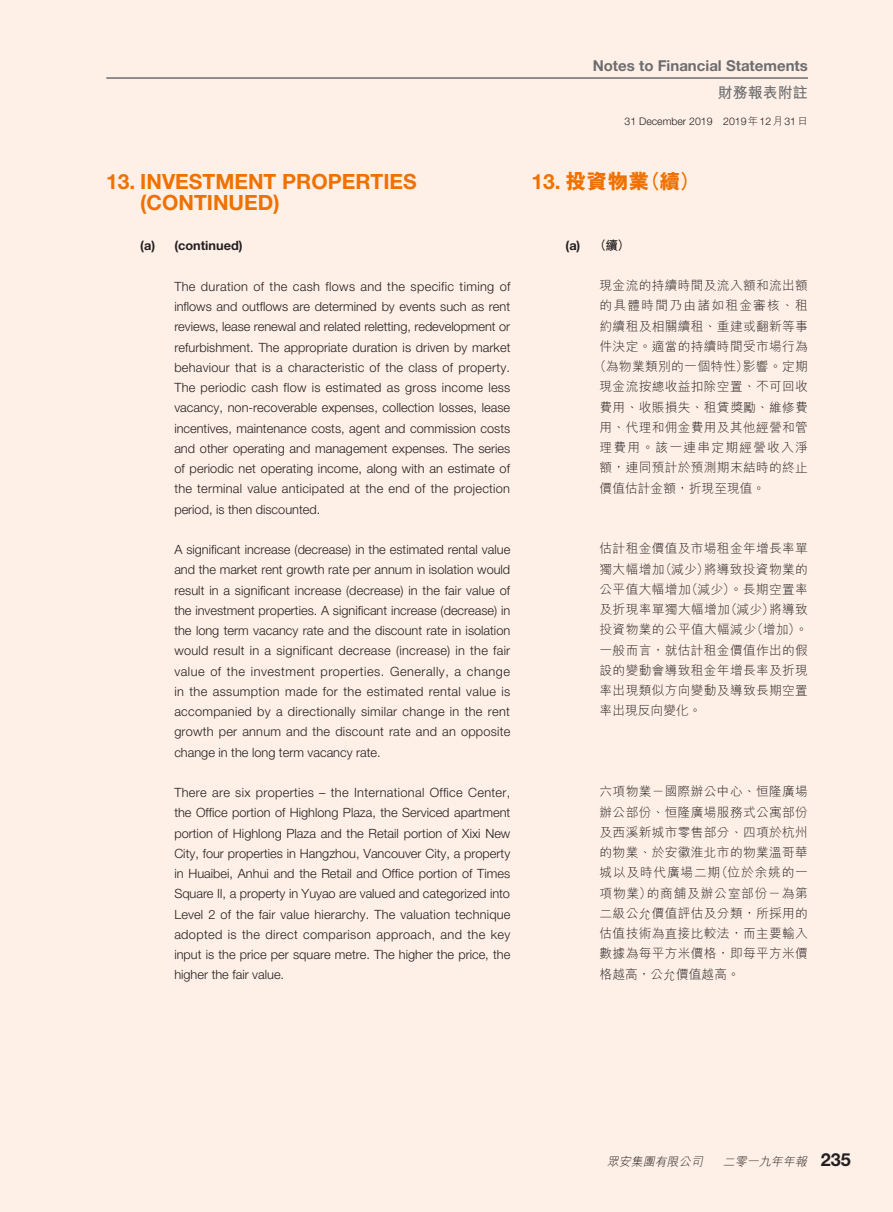
<style>
.page{position:relative;width:893px;height:1212px;background:#fff0e7}
.page>*{position:absolute;margin:0;border:0;box-sizing:border-box;transform-origin:0 0}
.t1{font:700 21px/21px "Helvetica Neue LT Std";color:#ef7100}
.t2{font:800 21px "M Hei HK";color:#ef7100}
.t3{font:700 15px "Helvetica Neue LT Std";color:#6c6d70}
.t4{font:700 15px "M Hei HK";color:#6c6d70}
.t5{font:300 12.75px/20.2px "Helvetica Neue LT Std";color:#231f20;text-align:justify}
.t6{font:300 12.75px/20.2px "M Hei HK";letter-spacing:.025em;color:#231f20;text-align:justify}
.t7{font:300 12.75px "M Hei HK";letter-spacing:.095em;color:#231f20}
.t8{font:700 12.75px "Helvetica Neue LT Std";color:#231f20}
.t9{font:300 12.75px "M Hei HK";color:#231f20}
.t10{font:italic 300 12px "M Hei HK";color:#231f20}
.t11{font:300 10.5px "Helvetica Neue LT Std";color:#231f20}
.s1{font-family:"M Hei HK"}
.s2{font-family:"Helvetica Neue LT Std";font-weight:700}
.s3{font-family:"Helvetica Neue LT Std";font-weight:700;font-style:normal;font-size:18px}
</style>
<div class="page">
<hr style="left:106px;top:77px;width:702px;height:2px;background:#6c6d70">
<h1 class="t1" style="left:140px;top:170px;width:278px;text-indent:-34px">13. INVESTMENT PROPERTIES (CONTINUED)</h1>
<p class="t8" style="left:140px;top:238px;width:104px">(a) (continued)</p>
<p class="t5" style="left:174px;top:276px;width:338px">The duration of the cash flows and the specific timing of inflows and outflows are determined by events such as rent reviews, lease renewal and related reletting, redevelopment or refurbishment. The appropriate duration is driven by market behaviour that is a characteristic of the class of property.<br>The periodic cash flow is estimated as gross income less vacancy, non-recoverable expenses, collection losses, lease incentives, maintenance costs, agent and commission costs and other operating and management expenses. The series of periodic net operating income, along with an estimate of the terminal value anticipated at the end of the projection period, is then discounted.</p>
<p class="t5" style="left:174px;top:539px;width:337px">A significant increase (decrease) in the estimated rental value and the market rent growth rate per annum in isolation would result in a significant increase (decrease) in the fair value of the investment properties. A significant increase (decrease) in the long term vacancy rate and the discount rate in isolation would result in a significant decrease (increase) in the fair value of the investment properties. Generally, a change in the assumption made for the estimated rental value is accompanied by a directionally similar change in the rent growth per annum and the discount rate and an opposite change in the long term vacancy rate.</p>
<p class="t5" style="left:174px;top:782px;width:338px">There are six properties – the International Office Center, the Office portion of Highlong Plaza, the Serviced apartment portion of Highlong Plaza and the Retail portion of Xixi New City, four properties in Hangzhou, Vancouver City, a property in Huaibei, Anhui and the Retail and Office portion of Times Square II, a property in Yuyao are valued and categorized into Level 2 of the fair value hierarchy. The valuation technique adopted is the direct comparison approach, and the key input is the price per square metre. The higher the price, the higher the fair value.</p>
<p class="t3" style="left:593px;top:56px;width:217px">Notes to Financial Statements</p>
<p class="t4" style="left:718px;top:82px;width:91px">財務報表附註</p>
<p class="t11" style="left:625px;top:115px;width:185px">31 December 2019 2019<span class="s1">年</span>12<span class="s1">月</span>31<span class="s1">日</span></p>
<h1 class="t2" style="left:531px;top:167px;width:169px"><span class="s2">13.</span> 投資物業（續）</h1>
<p class="t8" style="left:566px;top:237px;width:66px">(a) <span class="s1">（續）</span></p>
<p class="t6" style="left:600px;top:275px;width:210px">現金流的持續時間及流入額和流出額</p>
<p class="t7" style="left:600px;top:297px;width:210px">的具體時間乃由諸如租金審核、租</p>
<p class="t6" style="left:600px;top:315px;width:210px">約續租及相關續租、重建或翻新等事</p>
<p class="t6" style="left:600px;top:336px;width:210px">件決定。適當的持續時間受市場行為</p>
<p class="t6" style="left:594px;top:356px;width:215px">（為物業類別的一個特性）影響。定期</p>
<p class="t6" style="left:600px;top:376px;width:210px">現金流按總收益扣除空置、不可回收</p>
<p class="t6" style="left:600px;top:396px;width:210px">費用、收賬損失、租賃獎勵、維修費</p>
<p class="t6" style="left:600px;top:417px;width:210px">用、代理和佣金費用及其他經營和管</p>
<p class="t7" style="left:600px;top:438px;width:210px">理費用。該一連串定期經營收入淨</p>
<p class="t6" style="left:600px;top:457px;width:210px">額，連同預計於預測期末結時的終止</p>
<p class="t9" style="left:600px;top:479px;width:167px">價值估計金額，折現至現值。</p>
<p class="t6" style="left:600px;top:538px;width:210px">估計租金價值及市場租金年增長率單獨大幅增加（減少）將導致投資物業的公平值大幅增加（減少）。長期空置率及折現率單獨大幅增加（減少）將導致投資物業的公平值大幅減少（增加）。一般而言，就估計租金價值作出的假設的變動會導致租金年增長率及折現率出現類似方向變動及導致長期空置率出現反向變化。</p>
<p class="t6" style="left:600px;top:781px;width:210px">六項物業－國際辦公中心、恒隆廣場辦公部份、恒隆廣場服務式公寓部份及西溪新城市零售部分、四項於杭州的物業、於安徽淮北市的物業溫哥華城以及時代廣場二期（位於余姚的一項物業）的商舖及辦公室部份－為第二級公允價值評估及分類，所採用的估值技術為直接比較法，而主要輸入數據為每平方米價格，即每平方米價格越高，公允價值越高。</p>
<p class="t10" style="left:607px;top:1153px;width:101px">眾安集團有限公司</p>
<p class="t10" style="left:723px;top:1153px;width:129px">二零一九年年報 <span class="s3">235</span></p>
</div>
